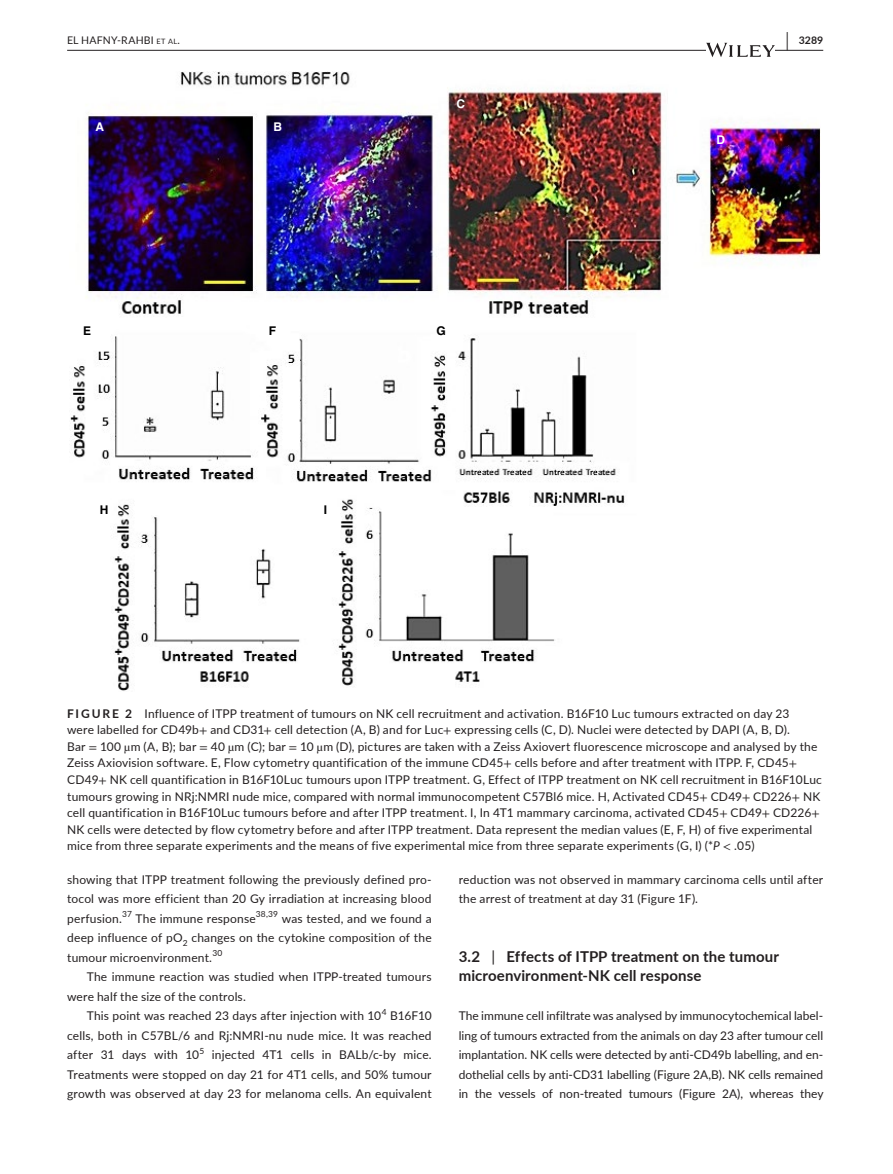
<style>
.page{position:relative;width:893px;height:1174px;background:#fff}
.page>*{position:absolute;margin:0;border:0;box-sizing:border-box;transform-origin:0 0}
.t1{font:700 19.5px "Lato";color:#231f20;scale:.48 1}
.t2{font:700 15px/19.5px "Lato";letter-spacing:.005em;color:#231f20}
.t3{font:12px/19.5px "Lato";letter-spacing:.015em;color:#231f20;text-align:justify}
.t4{font:700 12px "Helvetica";color:#000}
.t5{font:700 12px "Helvetica";color:#fff}
.t6{font:10.5px "Lato";letter-spacing:.025em;color:#231f20}
.t7{font:700 10.5px "Lato";color:#231f20}
.s1{font-size:7.35px}
.s2{font-weight:700}
.s3{font-family:"STIX"}
.s4{font-style:italic}
.s5{font-weight:400}
</style>
<div class="page">
<hr style="left:67px;top:50px;width:756px;height:1px;background:#231f20">
<svg style="left:706px;top:43px;width:69px;height:14px"></svg>
<img style="left:70px;top:72px;width:750px;height:619px">
<h1 class="t1" style="left:786px;top:25px;width:7px">|</h1>
<p class="t6" style="left:67px;top:33px;width:114px">EL HAFNY-RAHBI <span class="s1">et al</span>.</p>
<p class="t7" style="left:799px;top:33px;width:26px">3289</p>
<p class="t5" style="left:95px;top:119px;width:10px">A</p>
<p class="t5" style="left:274px;top:119px;width:10px">B</p>
<p class="t5" style="left:456px;top:96px;width:10px">C</p>
<p class="t4" style="left:83px;top:324px;width:10px">E</p>
<p class="t4" style="left:269px;top:324px;width:9px">F</p>
<p class="t4" style="left:437px;top:324px;width:11px">G</p>
<p class="t4" style="left:100px;top:502px;width:10px">H</p>
<p class="t4" style="left:324px;top:502px;width:5px">I</p>
<p class="t5" style="left:716px;top:133px;width:10px">D</p>
<p class="t3" style="left:67px;top:705px;width:756px;line-height:16.5px;text-align:left"><span class="s2">FIGURE 2</span> Influence of ITPP treatment of tumours on NK cell recruitment and activation. B16F10 Luc tumours extracted on day 23<br>were labelled for CD49b<span class="s3">+</span> and CD31<span class="s3">+</span> cell detection (A, B) and for Luc<span class="s3">+</span> expressing cells (C, D). Nuclei were detected by DAPI (A, B, D).<br>Bar <span class="s3">=</span> 100 <span class="s3">µ</span>m (A, B); bar <span class="s3">=</span> 40 <span class="s3">µ</span>m (C); bar <span class="s3">=</span> 10 <span class="s3">µ</span>m (D), pictures are taken with a Zeiss Axiovert fluorescence microscope and analysed by the Zeiss Axiovision software. E, Flow cytometry quantification of the immune CD45<span class="s3">+</span> cells before and after treatment with ITPP. F, CD45<span class="s3">+ </span>CD49<span class="s3">+</span> NK cell quantification in B16F10Luc tumours upon ITPP treatment. G, Effect of ITPP treatment on NK cell recruitment in B16F10Luc tumours growing in NRj:NMRI nude mice, compared with normal immunocompetent C57Bl6 mice. H, Activated CD45<span class="s3">+</span> CD49<span class="s3">+</span> CD226<span class="s3">+</span> NK cell quantification in B16F10Luc tumours before and after ITPP treatment. I, In 4T1 mammary carcinoma, activated CD45<span class="s3">+</span> CD49<span class="s3">+</span> CD226<span class="s3">+ </span>NK cells were detected by flow cytometry before and after ITPP treatment. Data represent the median values (E, F, H) of five experimental mice from three separate experiments and the means of five experimental mice from three separate experiments (G, I) (*<span class="s4">P</span> <span class="s3">&lt;</span> .05)</p>
<p class="t3" style="left:67px;top:869px;width:366px">showing that ITPP treatment following the previously defined pro&shy;tocol was more efficient than 20 Gy irradiation at increasing blood perfusion.<sup>37</sup> The immune response<sup>38,39</sup> was tested, and we found a deep influence of pO<sub>2</sub> changes on the cytokine composition of the tumour microenvironment.<sup>30</sup></p>
<p class="t3" style="left:67px;top:966px;width:366px;text-indent:20px">The immune reaction was studied when ITPP-treated tumours were half the size of the controls.</p>
<p class="t3" style="left:67px;top:1005px;width:366px;text-indent:20px">This point was reached 23 days after injection with 10<sup>4</sup> B16F10 cells, both in C57BL/6 and Rj:NMRI-nu nude mice. It was reached after 31 days with 10<sup>5</sup> injected 4T1 cells in BALb/c-by mice.<br>Treatments were stopped on day 21 for 4T1 cells, and 50% tumour growth was observed at day 23 for melanoma cells. An equivalent</p>
<p class="t3" style="left:459px;top:869px;width:366px">reduction was not observed in mammary carcinoma cells until after the arrest of treatment at day 31 (Figure 1F).</p>
<p class="t2" style="left:459px;top:945px;width:322px">3.2 <span class="s5">|</span> Effects of ITPP treatment on the tumour microenvironment-NK cell response</p>
<p class="t3" style="left:459px;top:1005px;width:366px">The immune cell infiltrate was analysed by immunocytochemical label&shy;ling of tumours extracted from the animals on day 23 after tumour cell implantation. NK cells were detected by anti-CD49b labelling, and en&shy;dothelial cells by anti-CD31 labelling (Figure 2A,B). NK cells remained in the vessels of non-treated tumours (Figure 2A), whereas they</p>
</div>
